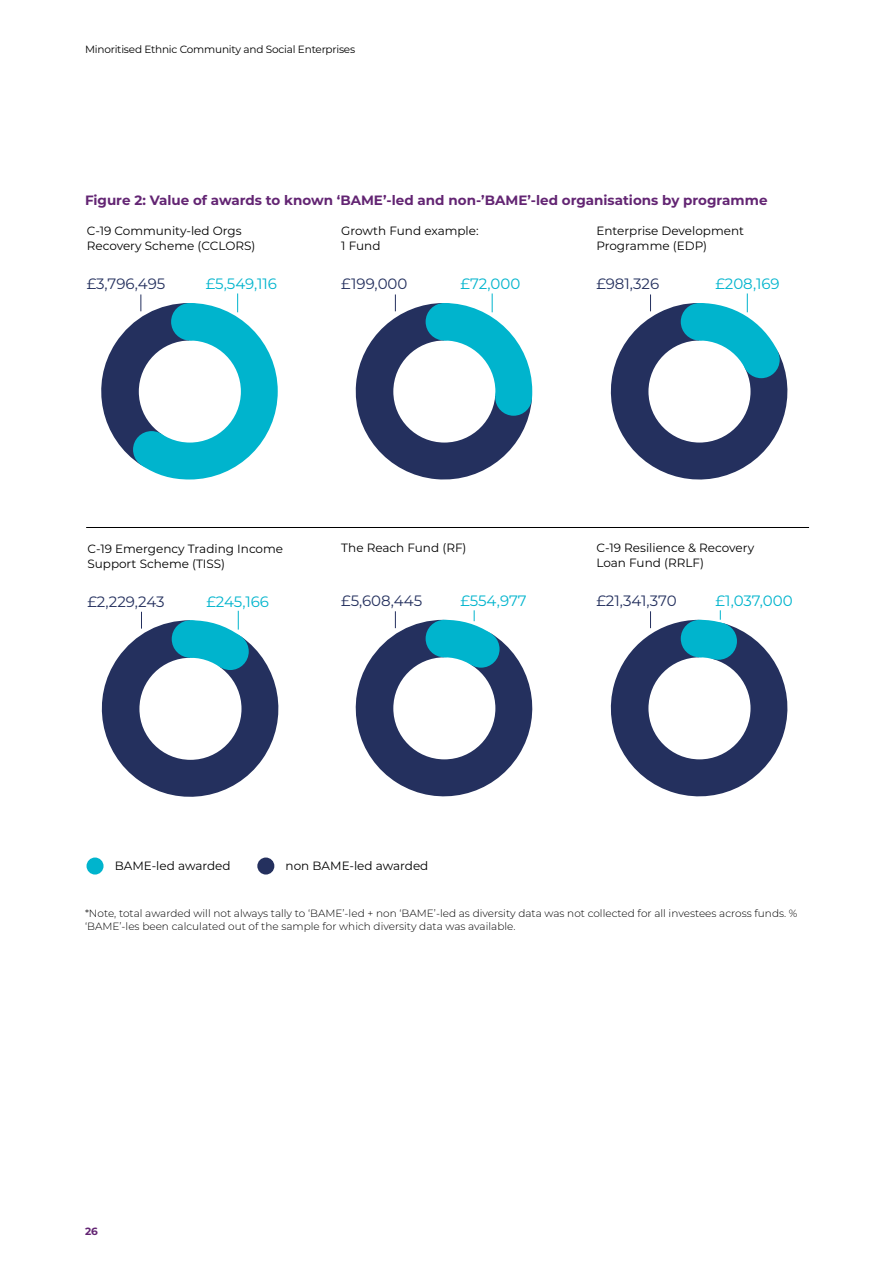
<style>
.page{position:relative;width:893px;height:1263px;background:#fff}
.page>*{position:absolute;margin:0;border:0;box-sizing:border-box;transform-origin:0 0}
.t1{font:15px "Montserrat";color:#24305e}
.t2{font:15px "Montserrat";color:#00b4cd}
.t3{font:700 13.5px "Montserrat";color:#632573}
.t4{font:12px/15px "Montserrat";color:#000}
.t5{font:300 10.5px/13.5px "Montserrat";color:#000}
.t6{font:10.5px "Montserrat";letter-spacing:-.02em;color:#000}
.t7{font:700 10.5px "Montserrat";color:#632573}
</style>
<div class="page">
<svg style="left:610px;top:293px;width:178px;height:187px"></svg>
<svg style="left:355px;top:610px;width:178px;height:187px"></svg>
<svg style="left:610px;top:610px;width:178px;height:187px"></svg>
<svg style="left:101px;top:611px;width:178px;height:186px"></svg>
<svg style="left:101px;top:293px;width:177px;height:186px"></svg>
<svg style="left:355px;top:293px;width:177px;height:187px"></svg>
<div style="left:87px;top:857px;width:17px;height:17px;background:#00b4cd;border-radius:50%"></div>
<div style="left:257px;top:857px;width:17px;height:17px;background:#24305e;border-radius:50%"></div>
<hr style="left:86px;top:527px;width:723px;height:1px;background:#000">
<p class="t6" style="left:85px;top:42px;width:272px">Minoritised Ethnic Community and Social Enterprises</p>
<p class="t3" style="left:85px;top:190px;width:684px">Figure 2: Value of awards to known ‘BAME’-led and non-’BAME’-led organisations by programme</p>
<p class="t4" style="left:596px;top:223px;width:149px">Enterprise Development<br>Programme (EDP)</p>
<p class="t4" style="left:87px;top:223px;width:170px">C-19 Community-led Orgs<br>Recovery Scheme (CCLORS)</p>
<p class="t4" style="left:341px;top:223px;width:139px">Growth Fund example:<br>1 Fund</p>
<p class="t1" style="left:87px;top:274px;width:80px">£3,796,495</p>
<p class="t2" style="left:206px;top:274px;width:73px">£5,549,116</p>
<p class="t1" style="left:341px;top:274px;width:68px">£199,000</p>
<p class="t2" style="left:460px;top:274px;width:61px">£72,000</p>
<p class="t1" style="left:596px;top:274px;width:64px">£981,326</p>
<p class="t2" style="left:715px;top:274px;width:66px">£208,169</p>
<p class="t4" style="left:87px;top:540px;width:197px">C-19 Emergency Trading Income<br>Support Scheme (TISS)</p>
<p class="t1" style="left:87px;top:591px;width:79px">£2,229,243</p>
<p class="t2" style="left:206px;top:591px;width:64px">£245,166</p>
<p class="t4" style="left:341px;top:540px;width:127px">The Reach Fund (RF)</p>
<p class="t4" style="left:596px;top:540px;width:160px">C-19 Resilience &amp; Recovery<br>Loan Fund (RRLF)</p>
<p class="t1" style="left:341px;top:590px;width:82px">£5,608,445</p>
<p class="t2" style="left:460px;top:590px;width:68px">£554,977</p>
<p class="t1" style="left:596px;top:590px;width:82px">£21,341,370</p>
<p class="t2" style="left:715px;top:590px;width:79px">£1,037,000</p>
<p class="t4" style="left:115px;top:858px;width:117px">BAME-led awarded</p>
<p class="t4" style="left:286px;top:858px;width:144px">non BAME-led awarded</p>
<p class="t5" style="left:85px;top:906px;width:714px">*Note, total awarded will not always tally to ‘BAME’-led + non ‘BAME’-led as diversity data was not collected for all investees across funds. % ‘BAME’-les been calculated out of the sample for which diversity data was available.</p>
<p class="t7" style="left:85px;top:1224px;width:14px">26</p>
</div>
